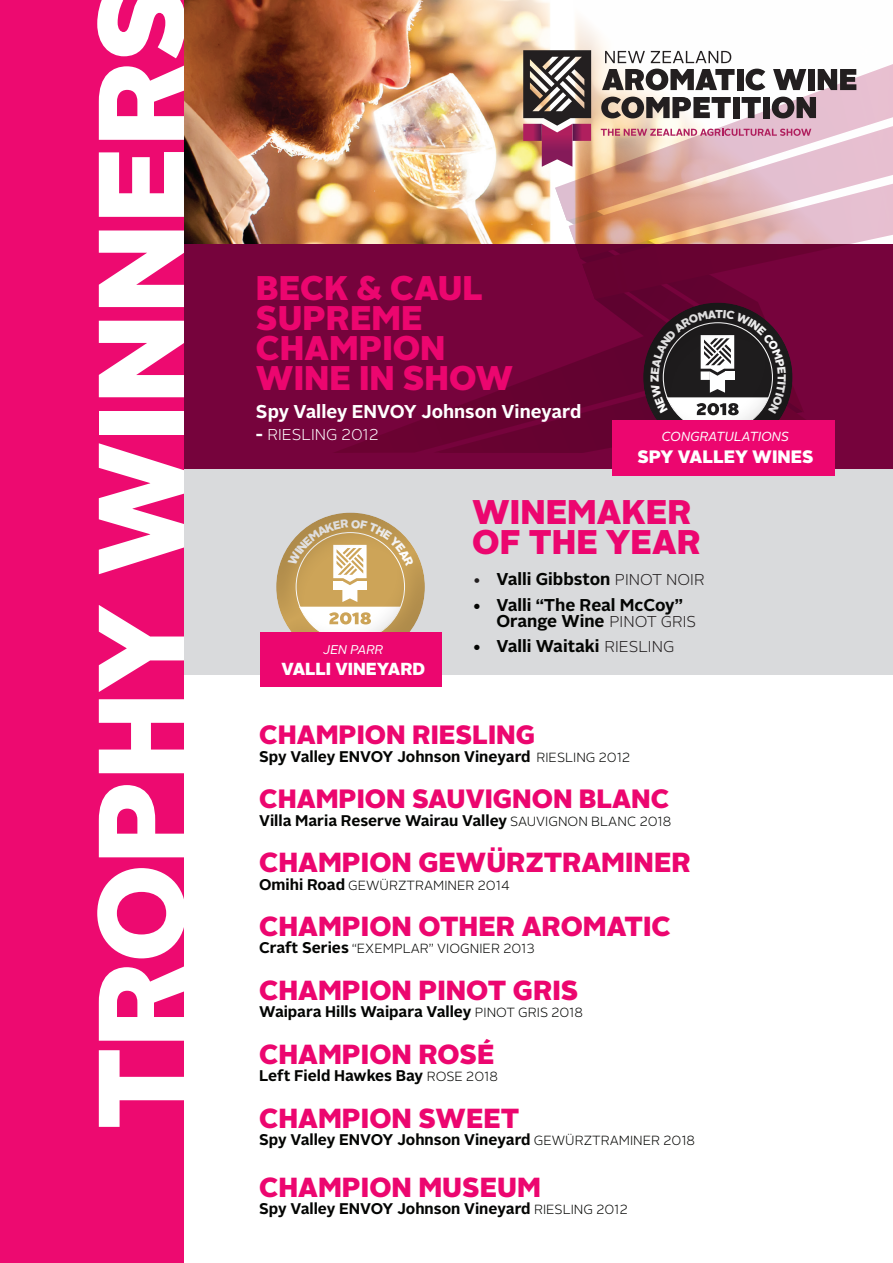
<style>
.page{position:relative;width:893px;height:1263px;background:#fff}
.page>*{position:absolute;margin:0;border:0;box-sizing:border-box;transform-origin:0 0}
.t1{font:900 122.1px "Alright Sans";color:#fff}
.t2{font:900 34.2px/29.8px "Alright Sans";color:#ec066f}
.t3{font:900 27.6px "Alright Sans";color:#ec066f}
.t4{font:900 26.4px "Alright Sans";color:#ec066f}
.t5{font:700 18.6px "Alright Sans";color:#fff}
.t6{font:900 18px "Alright Sans";color:#fff}
.t7{font:900 17.4px "Alright Sans";color:#fff}
.t8{font:700 17.1px/15.8px "Alright Sans";color:#040503}
.t9{font:300 15.6px "Alright Sans";color:#fff}
.t10{font:700 15.45px "Alright Sans";color:#040503}
.t11{font:300 13.2px "Alright Sans";color:#040503}
.t12{font:italic 13.05px "Alright Sans";color:#fff}
.t13{font:italic 12.6px "Alright Sans";color:#fff}
.s1{font-weight:700;font-size:18.6px}
.s2{font-weight:400;color:#231f20}
.s3{font-weight:300;font-size:15.6px;color:#231f20}
.s4{font-weight:300;font-size:13.2px}
.s5{font-weight:700;font-size:15.45px}
</style>
<div class="page">
<img style="left:183px;top:0;width:417px;height:244px">
<div style="left:0;top:244px;width:893px;height:227px;background:#76033c"></div>
<div style="left:141px;top:470px;width:752px;height:205px;background:#d9dadc"></div>
<div style="left:0;top:0;width:183px;height:1263px;background:#ed0a70"></div>
<svg style="left:338px;top:416px;width:95px;height:36px"></svg>
<svg style="left:555px;top:39px;width:50px;height:11px"></svg>
<div style="left:612px;top:420px;width:223px;height:56px;background:#ec066f"></div>
<div style="left:273px;top:512px;width:152px;height:151px;background:#231f20;opacity:.18"></div>
<div style="left:260px;top:633px;width:182px;height:54px;background:#ec066f"></div>
<svg style="left:433px;top:50px;width:460px;height:403px"></svg>
<svg style="left:288px;top:519px;width:126px;height:114px"></svg>
<h1 class="t1" style="left:54px;top:1129px;width:1147px;rotate:-90deg">TROPHY WINNERS</h1>
<h2 class="t2" style="left:256px;top:273px;width:259px">BECK &amp; CAUL<br>SUPREME<br>CHAMPION<br>WINE IN SHOW</h2>
<p class="t5" style="left:256px;top:398px;width:327px">Spy Valley ENVOY Johnson Vineyard</p>
<p class="t9" style="left:256px;top:424px;width:124px"><span class="s1">-</span> RIESLING 2012</p>
<p class="t12" style="left:662px;top:427px;width:129px">CONGRATULATIONS</p>
<p class="t6" style="left:637px;top:444px;width:178px">SPY VALLEY WINES</p>
<p class="t13" style="left:323px;top:641px;width:62px">JEN PARR</p>
<p class="t7" style="left:281px;top:657px;width:145px">VALLI VINEYARD</p>
<h2 class="t2" style="left:472px;top:497px;width:230px">WINEMAKER<br>OF THE YEAR</h2>
<p class="t8" style="left:472px;top:571px;width:234px"><span class="s2">•</span> Valli Gibbston <span class="s3">PINOT NOIR</span></p>
<p class="t8" style="left:496px;top:597px;width:201px;text-indent:-24px">• Valli “The Real McCoy”<br>Orange Wine <span class="s3">PINOT GRIS</span></p>
<p class="t8" style="left:472px;top:638px;width:204px">• Valli Waitaki <span class="s3">RIESLING</span></p>
<h3 class="t4" style="left:259px;top:716px;width:278px">CHAMPION RIESLING</h3>
<p class="t10" style="left:259px;top:745px;width:373px">Spy Valley ENVOY Johnson Vineyard <span class="s4">RIESLING 2012</span></p>
<h3 class="t4" style="left:259px;top:780px;width:412px">CHAMPION SAUVIGNON BLANC</h3>
<p class="t10" style="left:259px;top:809px;width:414px">Villa Maria Reserve Wairau Valley <span class="s4">SAUVIGNON BLANC 2018</span></p>
<h3 class="t3" style="left:259px;top:842px;width:433px">CHAMPION GEWÜRZTRAMINER</h3>
<p class="t11" style="left:259px;top:876px;width:252px"><span class="s5">Omihi Road</span> GEWÜRZTRAMINER 2014</p>
<h3 class="t3" style="left:259px;top:906px;width:413px">CHAMPION OTHER AROMATIC</h3>
<p class="t11" style="left:259px;top:940px;width:277px"><span class="s5">Craft Series</span> “EXEMPLAR” VIOGNIER 2013</p>
<h3 class="t3" style="left:259px;top:970px;width:321px">CHAMPION PINOT GRIS</h3>
<p class="t10" style="left:259px;top:1001px;width:326px">Waipara Hills Waipara Valley <span class="s4">PINOT GRIS 2018</span></p>
<h3 class="t3" style="left:259px;top:1034px;width:237px">CHAMPION ROSÉ</h3>
<p class="t10" style="left:259px;top:1065px;width:240px">Left Field Hawkes Bay <span class="s4">ROSE 2018</span></p>
<h3 class="t3" style="left:259px;top:1098px;width:262px">CHAMPION SWEET</h3>
<p class="t10" style="left:259px;top:1129px;width:438px">Spy Valley ENVOY Johnson Vineyard <span class="s4">GEWÜRZTRAMINER 2018</span></p>
<h3 class="t3" style="left:259px;top:1167px;width:283px">CHAMPION MUSEUM</h3>
<p class="t10" style="left:259px;top:1198px;width:370px">Spy Valley ENVOY Johnson Vineyard <span class="s4">RIESLING 2012</span></p>
</div>
